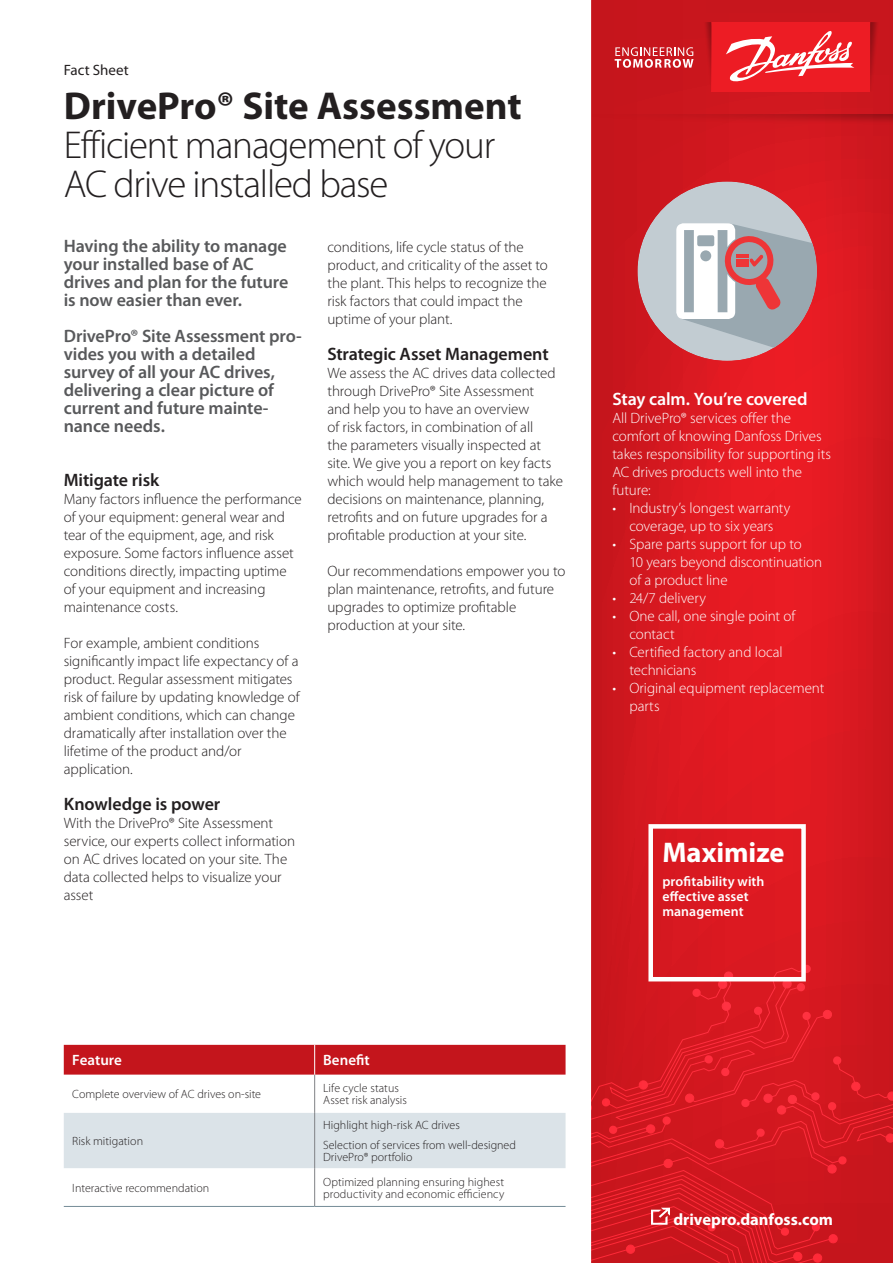
<style>
.page{position:relative;width:893px;height:1263px;background:#fff}
.page>*{position:absolute;margin:0;border:0;box-sizing:border-box;transform-origin:0 0}
.t1{font:300 39px/39px "Myriad Pro";letter-spacing:-.03em;color:#231f20}
.t2{font:700 39px "Myriad Pro";color:#231f20}
.t3{font:700 28.5px "Myriad Pro";color:#fff}
.t4{font:600 18px/18px "Myriad Pro";letter-spacing:-.005em;color:#58595b}
.t5{font:600 18px "Myriad Pro";letter-spacing:-.005em;color:#231f20}
.t6{font:600 18px "Myriad Pro";letter-spacing:-.005em;color:#fff}
.t7{font:700 16.5px "Myriad Pro";color:#fff}
.t8{font:300 15px/18px "Myriad Pro";letter-spacing:-.005em;color:#231f20}
.t9{font:300 15px/18px "Myriad Pro";letter-spacing:-.005em;color:#fff}
.t10{font:600 15px "Myriad Pro";color:#fff}
.t11{font:15px "Myriad Pro";color:#231f20}
.t12{font:600 13.8px/15px "Myriad Pro";letter-spacing:.005em;color:#fff}
.t13{font:300 12px/12px "Myriad Pro";color:#231f20}
</style>
<div class="page">
<svg style="left:591px;top:0;width:302px;height:964px;background:#d71820"></svg>
<div style="left:712px;top:22px;width:158px;height:69px;background:#ed1c24"></div>
<svg style="left:615px;top:47px;width:78px;height:21px;background:#da656a"></svg>
<svg style="left:726px;top:31px;width:128px;height:51px"></svg>
<svg style="left:592px;top:114px;width:301px;height:13px;background:#c5151c"></svg>
<svg style="left:870px;top:22px;width:13px;height:69px"></svg>
<svg style="left:699px;top:22px;width:13px;height:69px"></svg>
<svg style="left:591px;top:964px;width:302px;height:299px;background:#d21921"></svg>
<div style="left:637px;top:181px;width:180px;height:180px;background:#c2ccd2;border-radius:50%"></div>
<svg style="left:676px;top:223px;width:141px;height:138px"></svg>
<div style="left:648px;top:824px;width:158px;height:157px;border:4px solid #fff"></div>
<div style="left:64px;top:1113px;width:502px;height:55px;background:#dbe3e8"></div>
<hr style="left:314px;top:1074px;width:1px;height:39px;background:#808285">
<hr style="left:314px;top:1113px;width:1px;height:55px;background:#808285">
<hr style="left:314px;top:1168px;width:1px;height:38px;background:#808285">
<div style="left:64px;top:1045px;width:502px;height:29px;background:#c4151c"></div>
<hr style="left:64px;top:1206px;width:251px;height:1px;background:#748b97">
<hr style="left:315px;top:1206px;width:251px;height:1px;background:#748b97">
<p class="t11" style="left:64px;top:62px;width:67px">Fact Sheet</p>
<h1 class="t2" style="left:64px;top:84px;width:459px">DrivePro® Site Assessment</h1>
<h1 class="t1" style="left:64px;top:126px;width:433px">Efficient management of your<br>AC drive installed base</h1>
<p class="t4" style="left:64px;top:237px;width:226px">Having the ability to manage your installed base of AC drives and plan for the future is now easier than ever.</p>
<p class="t4" style="left:64px;top:327px;width:240px">DrivePro® Site Assessment pro&shy;vides you with a detailed survey of all your AC drives, delivering a clear picture of current and future mainte&shy;nance needs.</p>
<p class="t5" style="left:64px;top:470px;width:97px">Mitigate risk</p>
<p class="t8" style="left:64px;top:490px;width:240px">Many factors influence the performance of your equipment: general wear and tear of the equipment, age, and risk exposure. Some factors influence asset conditions directly, impacting uptime of your equipment and increasing maintenance costs.</p>
<p class="t8" style="left:64px;top:634px;width:237px">For example, ambient conditions significantly impact life expectancy of a product. Regular assessment mitigates risk of failure by updating knowledge of ambient conditions, which can change dramatically after installation over the lifetime of the product and/or application.</p>
<p class="t5" style="left:64px;top:794px;width:158px">Knowledge is power</p>
<p class="t8" style="left:64px;top:814px;width:233px">With the DrivePro® Site Assessment service, our experts collect information on AC drives located on your site. The data collected helps to visualize your asset</p>
<p class="t8" style="left:327px;top:238px;width:222px">conditions, life cycle status of the product, and criticality of the asset to the plant. This helps to recognize the risk factors that could impact the uptime of your plant.</p>
<p class="t5" style="left:327px;top:344px;width:223px">Strategic Asset Management</p>
<p class="t8" style="left:327px;top:364px;width:237px">We assess the AC drives data collected through DrivePro® Site Assessment<br>and help you to have an overview<br>of risk factors, in combination of all<br>the parameters visually inspected at site. We give you a report on key facts which would help management to take decisions on maintenance, planning, retrofits and on future upgrades for a profitable production at your site.</p>
<p class="t8" style="left:327px;top:562px;width:240px">Our recommendations empower you to plan maintenance, retrofits, and future upgrades to optimize profitable production at your site.</p>
<p class="t6" style="left:612px;top:389px;width:197px">Stay calm. You’re covered</p>
<p class="t9" style="left:612px;top:409px;width:220px">All DrivePro® services offer the comfort of knowing Danfoss Drives takes responsibility for supporting its<br>AC drives products well into the future:</p>
<p class="t9" style="left:612px;top:499px;width:180px;text-align:center">• Industry’s longest warranty coverage, up to six years</p>
<p class="t9" style="left:629px;top:535px;width:194px;text-indent:-17px">• Spare parts support for up to<br>10 years beyond discontinuation of a product line</p>
<p class="t9" style="left:612px;top:589px;width:95px">• 24/7 delivery</p>
<p class="t9" style="left:629px;top:607px;width:168px;text-indent:-17px">• One call, one single point of contact</p>
<p class="t9" style="left:629px;top:643px;width:155px;text-indent:-17px">• Certified factory and local technicians</p>
<p class="t9" style="left:629px;top:679px;width:197px;text-indent:-17px">• Original equipment replacement parts</p>
<h2 class="t3" style="left:662px;top:837px;width:124px">Maximize</h2>
<p class="t12" style="left:662px;top:874px;width:104px">profitability with effective asset management</p>
<p class="t10" style="left:72px;top:1052px;width:51px">Feature</p>
<p class="t10" style="left:323px;top:1052px;width:48px">Benefit</p>
<p class="t13" style="left:72px;top:1088px;width:190px">Complete overview of AC drives on-site</p>
<p class="t13" style="left:323px;top:1082px;width:85px">Life cycle status<br>Asset risk analysis</p>
<p class="t13" style="left:72px;top:1135px;width:72px">Risk mitigation</p>
<p class="t13" style="left:323px;top:1115px;width:194px;line-height:20.5px">Highlight high-risk AC drives<br>Selection of services from well-designed</p>
<p class="t13" style="left:323px;top:1151px;width:91px">DrivePro® portfolio</p>
<p class="t13" style="left:72px;top:1182px;width:138px">Interactive recommendation</p>
<p class="t13" style="left:323px;top:1176px;width:183px">Optimized planning ensuring highest productivity and economic efficiency</p>
<p class="t7" style="left:673px;top:1210px;width:161px">drivepro.danfoss.com</p>
</div>
